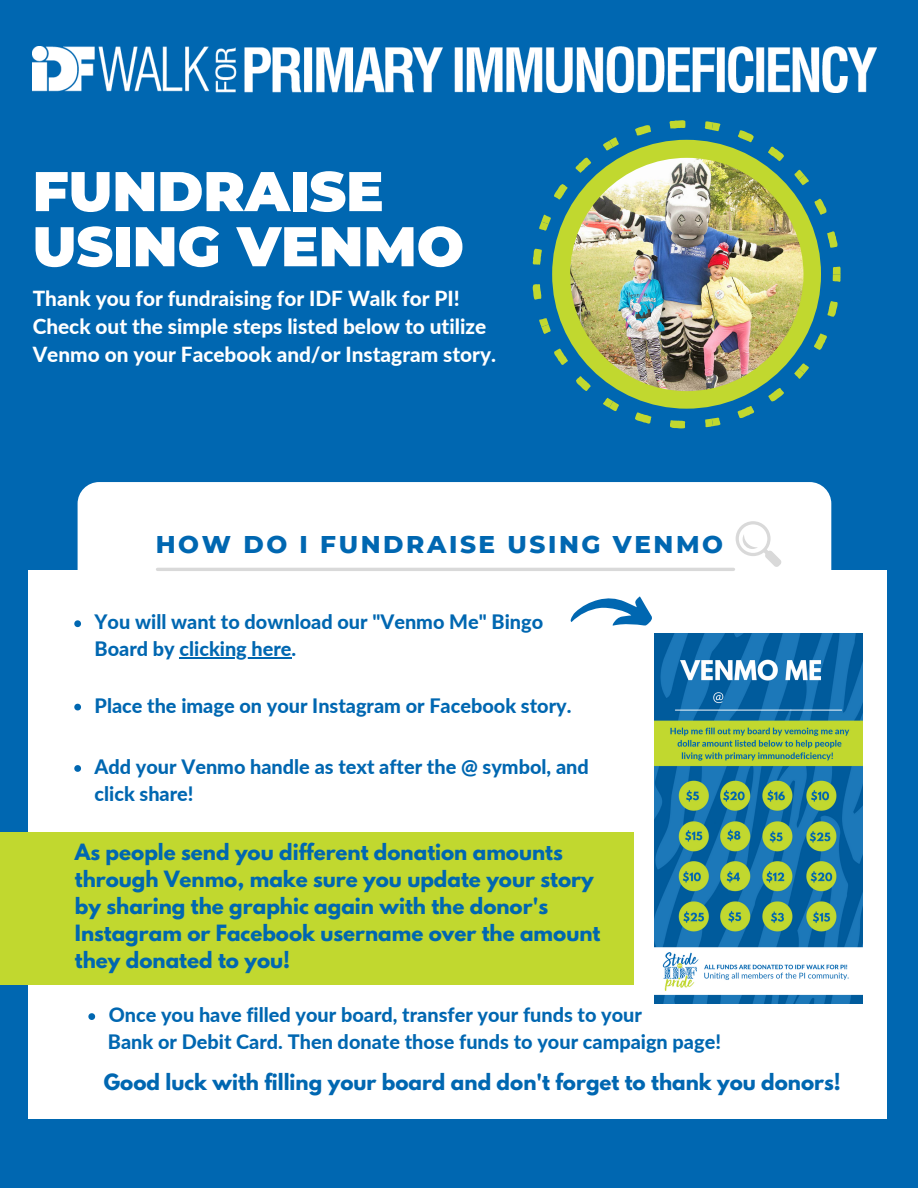
<style>
.page{position:relative;width:918px;height:1188px;background:#0067b1}
.page>*{position:absolute;margin:0;border:0;box-sizing:border-box;transform-origin:0 0}
.t1{font:900 55.8px/55.2px "Montserrat";color:#fff}
.t2{font:800 24.75px "Montserrat";letter-spacing:.105em;color:#0067b1}
.t3{font:800 20.85px/28.2px "Lato";color:#fff}
.t4{font:800 19.8px/27px "Lato";color:#0067b1}
.t5{font:700 19.8px/27px "League Spartan";color:#0067b1}
</style>
<div class="page">
<svg style="left:814px;top:333px;width:13px;height:17px"></svg>
<svg style="left:827px;top:301px;width:11px;height:16px"></svg>
<svg style="left:794px;top:363px;width:15px;height:16px"></svg>
<svg style="left:738px;top:406px;width:16px;height:12px"></svg>
<svg style="left:768px;top:388px;width:16px;height:13px"></svg>
<svg style="left:705px;top:418px;width:16px;height:9px"></svg>
<svg style="left:635px;top:412px;width:16px;height:12px"></svg>
<svg style="left:670px;top:420px;width:15px;height:8px"></svg>
<svg style="left:603px;top:398px;width:16px;height:13px"></svg>
<svg style="left:554px;top:349px;width:14px;height:16px"></svg>
<svg style="left:576px;top:376px;width:15px;height:15px"></svg>
<svg style="left:539px;top:318px;width:12px;height:16px"></svg>
<svg style="left:533px;top:249px;width:9px;height:16px"></svg>
<svg style="left:533px;top:284px;width:8px;height:16px"></svg>
<svg style="left:539px;top:215px;width:12px;height:16px"></svg>
<svg style="left:576px;top:158px;width:15px;height:15px"></svg>
<svg style="left:554px;top:184px;width:14px;height:15px"></svg>
<svg style="left:603px;top:137px;width:16px;height:13px"></svg>
<svg style="left:670px;top:120px;width:16px;height:8px"></svg>
<svg style="left:635px;top:125px;width:16px;height:11px"></svg>
<svg style="left:705px;top:121px;width:16px;height:10px"></svg>
<svg style="left:768px;top:147px;width:16px;height:14px"></svg>
<svg style="left:738px;top:130px;width:16px;height:12px"></svg>
<svg style="left:833px;top:267px;width:8px;height:15px"></svg>
<svg style="left:794px;top:170px;width:15px;height:15px"></svg>
<svg style="left:827px;top:231px;width:11px;height:17px"></svg>
<svg style="left:814px;top:199px;width:12px;height:16px"></svg>
<div style="left:552px;top:140px;width:269px;height:269px;background:#c1d82f;border-radius:50%"></div>
<img style="left:570px;top:158px;width:233px;height:233px;border-radius:50%">
<div style="left:28px;top:570px;width:858px;height:549px;background:#fff"></div>
<div style="left:78px;top:482px;width:753px;height:115px;background:#fff;border-radius:22px"></div>
<svg style="left:736px;top:521px;width:46px;height:46px"></svg>
<div style="left:0;top:832px;width:634px;height:153px;background:#c1d82f"></div>
<hr style="left:157px;top:568px;width:577px;height:3px;background:#d9d9d9">
<img style="left:33px;top:46px;width:843px;height:47px">
<img style="left:655px;top:634px;width:208px;height:370px">
<svg style="left:570px;top:596px;width:82px;height:30px"></svg>
<svg style="left:74px;top:620px;width:7px;height:7px"></svg>
<hr style="left:180px;top:657px;width:112px;height:2px;background:#0067b1">
<svg style="left:74px;top:704px;width:7px;height:6px"></svg>
<svg style="left:74px;top:765px;width:7px;height:7px"></svg>
<svg style="left:88px;top:1013px;width:7px;height:7px"></svg>
<p class="t1" style="left:33px;top:164px;width:433px">FUNDRAISE<br>USING VENMO</p>
<p class="t3" style="left:33px;top:284px;width:465px">Thank you for fundraising for IDF Walk for PI!<br>Check out the simple steps listed below to utilize<br>Venmo on your Facebook and/or Instagram story.</p>
<p class="t2" style="left:156px;top:529px;width:569px">HOW DO I FUNDRAISE USING VENMO</p>
<p class="t4" style="left:95px;top:608px;width:450px">You will want to download our "Venmo Me" Bingo<br>Board by clicking here.</p>
<p class="t4" style="left:95px;top:692px;width:478px">Place the image on your Instagram or Facebook story.</p>
<p class="t4" style="left:95px;top:753px;width:496px">Add your Venmo handle as text after the @ symbol, and click share!</p>
<p class="t5" style="left:75px;top:841px;width:527px">As people send you different donation amounts through Venmo, make sure you update your story by sharing the graphic again with the donor's Instagram or Facebook username over the amount they donated to you!</p>
<p class="t4" style="left:109px;top:1001px;width:535px">Once you have filled your board, transfer your funds to your</p>
<p class="t4" style="left:108px;top:1028px;width:615px">Bank or Debit Card. Then donate those funds to your campaign page!</p>
<p class="t5" style="left:104px;top:1071px;width:739px">Good luck with filling your board and don't forget to thank you donors!</p>
</div>
